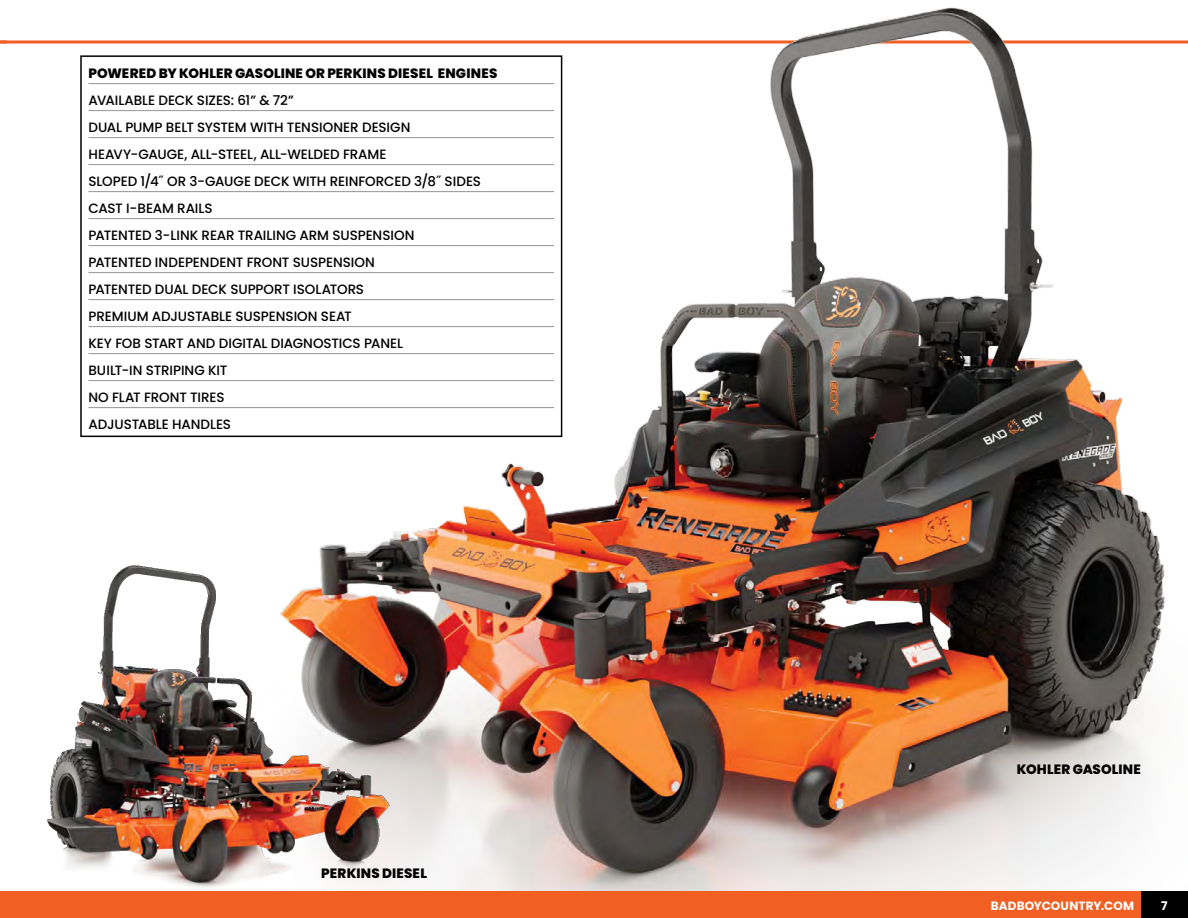
<style>
.page{position:relative;width:1188px;height:918px;background:#fff}
.page>*{position:absolute;margin:0;border:0;box-sizing:border-box;transform-origin:0 0}
.t1{font:500 13.5px/27px "Poppins";letter-spacing:-.01em;color:#000}
.t2{font:800 13.5px "Poppins";letter-spacing:.01em;color:#000}
.t3{font:700 12px "Poppins";letter-spacing:.005em;color:#fff}
</style>
<div class="page">
<svg style="left:7px;top:40px;width:155px;height:4px"></svg>
<svg style="left:0;top:40px;width:7px;height:4px"></svg>
<hr style="left:88px;top:83px;width:466px;height:1px;background:#939598">
<hr style="left:88px;top:110px;width:466px;height:1px;background:#939598">
<hr style="left:88px;top:137px;width:466px;height:1px;background:#939598">
<hr style="left:88px;top:164px;width:466px;height:1px;background:#939598">
<hr style="left:88px;top:191px;width:466px;height:1px;background:#939598">
<hr style="left:88px;top:218px;width:466px;height:1px;background:#939598">
<hr style="left:88px;top:245px;width:466px;height:1px;background:#939598">
<hr style="left:88px;top:272px;width:466px;height:1px;background:#939598">
<hr style="left:88px;top:299px;width:466px;height:1px;background:#939598">
<hr style="left:88px;top:326px;width:466px;height:1px;background:#939598">
<hr style="left:88px;top:353px;width:466px;height:1px;background:#939598">
<hr style="left:88px;top:380px;width:466px;height:1px;background:#939598">
<hr style="left:88px;top:407px;width:466px;height:1px;background:#939598">
<img style="left:162px;top:7px;width:1026px;height:884px">
<img style="left:47px;top:561px;width:352px;height:330px">
<div style="left:0;top:891px;width:1188px;height:27px;background:#f15f22"></div>
<div style="left:1141px;top:891px;width:47px;height:27px;background:#000"></div>
<p class="t2" style="left:88px;top:65px;width:410px">POWERED BY KOHLER GASOLINE OR PERKINS DIESEL ENGINES</p>
<p class="t1" style="left:88px;top:87px;width:394px">AVAILABLE DECK SIZES: 61” &amp; 72”<br>DUAL PUMP BELT SYSTEM WITH TENSIONER DESIGN HEAVY-GAUGE, ALL-STEEL, ALL-WELDED FRAME<br>SLOPED 1/4˝ OR 3-GAUGE DECK WITH REINFORCED 3/8˝ SIDES CAST I-BEAM RAILS<br>PATENTED 3-LINK REAR TRAILING ARM SUSPENSION PATENTED INDEPENDENT FRONT SUSPENSION<br>PATENTED DUAL DECK SUPPORT ISOLATORS<br>PREMIUM ADJUSTABLE SUSPENSION SEAT<br>KEY FOB START AND DIGITAL DIAGNOSTICS PANEL<br>BUILT-IN STRIPING KIT<br>NO FLAT FRONT TIRES<br>ADJUSTABLE HANDLES</p>
<p class="t2" style="left:321px;top:866px;width:107px">PERKINS DIESEL</p>
<p class="t2" style="left:1017px;top:762px;width:125px">KOHLER GASOLINE</p>
<p class="t3" style="left:991px;top:899px;width:145px">BADBOYCOUNTRY.COM</p>
<p class="t3" style="left:1161px;top:899px;width:8px">7</p>
</div>
